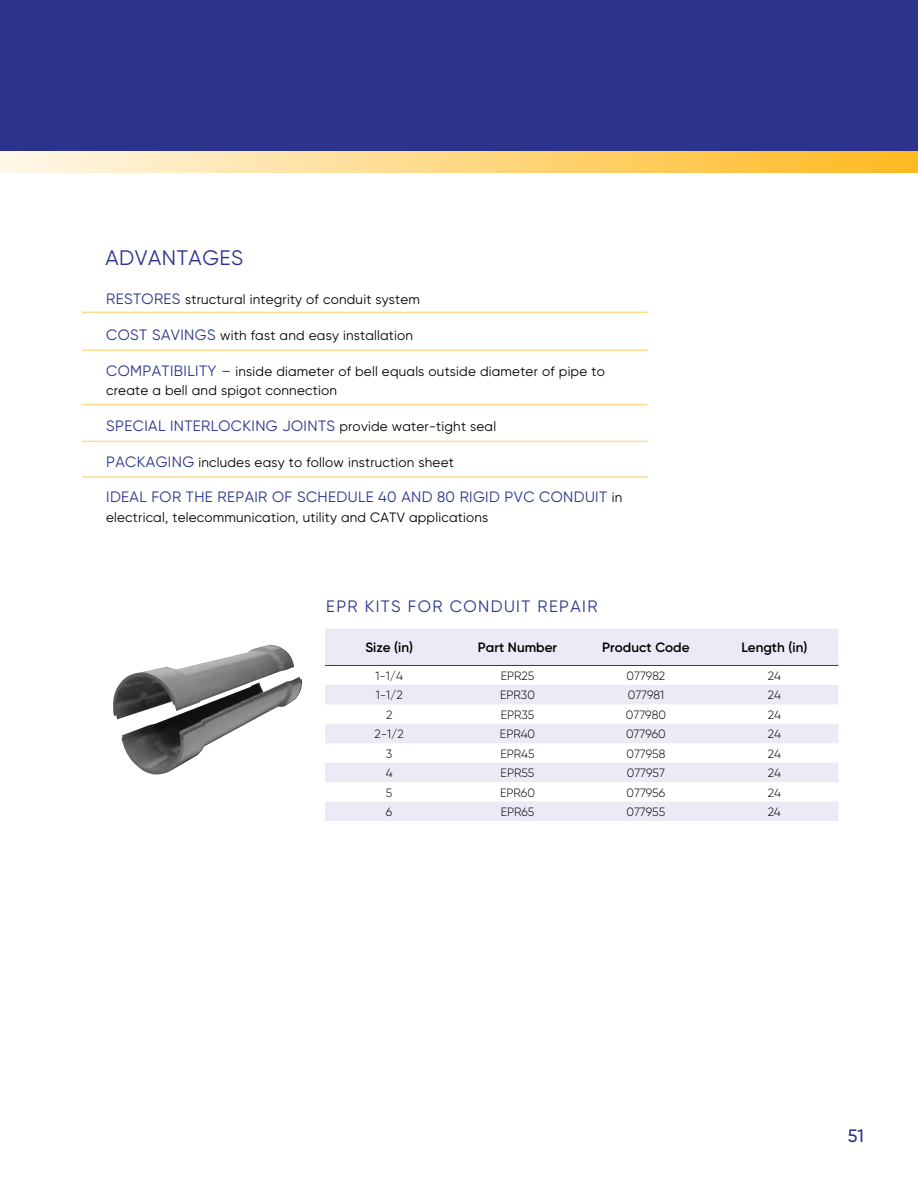
<style>
.page{position:relative;width:918px;height:1188px;background:#fff}
.page>*{position:absolute;margin:0;border:0;box-sizing:border-box;transform-origin:0 0}
.t1{font:21px "Gilroy";letter-spacing:.025em;color:#2b338c}
.t2{font:500 18px "Gilroy";color:#2b338c}
.t3{font:16.5px "Gilroy";letter-spacing:.085em;color:#2b338c}
.t4{font:15px "Gilroy";letter-spacing:.025em;color:#2b338c}
.t5{font:13.5px/19.5px "Gilroy";letter-spacing:.015em;color:#000}
.t6{font:600 13.5px "Gilroy";color:#000}
.t7{font:300 12px "Gilroy";color:#000}
.s1{font-size:15px;color:#2b338c}
.s2{font-size:13.5px;color:#000}
</style>
<div class="page">
<div style="left:0;top:0;width:918px;height:159px;background:#2b338c"></div>
<div style="left:0;top:152px;width:918px;height:21px;background:linear-gradient(to right,#fff8ea,#ffb921)"></div>
<div style="left:325px;top:629px;width:514px;height:36px;background:#eaebf4"></div>
<svg style="left:325px;top:685px;width:514px;height:136px;fill:#eaebf4"></svg>
<hr style="left:325px;top:665px;width:128px;height:1px;background:#2b338c">
<hr style="left:453px;top:665px;width:129px;height:1px;background:#2b338c">
<hr style="left:582px;top:665px;width:128px;height:1px;background:#2b338c">
<hr style="left:710px;top:665px;width:129px;height:1px;background:#2b338c">
<hr style="left:82px;top:441px;width:566px;height:1px;background:#ffdb8d">
<hr style="left:82px;top:349px;width:566px;height:2px;background:#ffdb8d">
<hr style="left:82px;top:404px;width:566px;height:1px;background:#ffdb8d">
<hr style="left:82px;top:312px;width:566px;height:1px;background:#ffdb8d">
<hr style="left:82px;top:476px;width:566px;height:2px;background:#ffdb8d">
<img style="left:113px;top:645px;width:190px;height:130px">
<h1 class="t1" style="left:106px;top:245px;width:139px">ADVANTAGES</h1>
<p class="t5" style="left:106px;top:290px;width:315px"><span class="s1">RESTORES</span> structural integrity of conduit system</p>
<p class="t5" style="left:106px;top:326px;width:308px"><span class="s1">COST SAVINGS</span> with fast and easy installation</p>
<p class="t5" style="left:106px;top:361px;width:500px"><span class="s1">COMPATIBILITY –</span> inside diameter of bell equals outside diameter of pipe to create a bell and spigot connection</p>
<p class="t4" style="left:106px;top:417px;width:391px">SPECIAL INTERLOCKING JOINTS <span class="s2">provide water-tight seal</span></p>
<p class="t5" style="left:106px;top:452px;width:349px"><span class="s1">PACKAGING</span> includes easy to follow instruction sheet</p>
<p class="t4" style="left:106px;top:488px;width:518px">IDEAL FOR THE REPAIR OF SCHEDULE 40 AND 80 RIGID PVC CONDUIT <span class="s2">in</span></p>
<p class="t5" style="left:106px;top:507px;width:384px">electrical, telecommunication, utility and CATV applications</p>
<p class="t3" style="left:326px;top:596px;width:273px">EPR KITS FOR CONDUIT REPAIR</p>
<p class="t6" style="left:365px;top:639px;width:49px">Size (in)</p>
<p class="t6" style="left:478px;top:639px;width:81px">Part Number</p>
<p class="t6" style="left:602px;top:639px;width:89px">Product Code</p>
<p class="t6" style="left:741px;top:639px;width:67px">Length (in)</p>
<p class="t7" style="left:375px;top:669px;width:29px">1-1/4</p>
<p class="t7" style="left:501px;top:669px;width:35px">EPR25</p>
<p class="t7" style="left:627px;top:669px;width:40px">077982</p>
<p class="t7" style="left:768px;top:669px;width:15px">24</p>
<p class="t7" style="left:376px;top:688px;width:29px">1-1/2</p>
<p class="t7" style="left:500px;top:688px;width:36px">EPR30</p>
<p class="t7" style="left:628px;top:688px;width:38px">077981</p>
<p class="t7" style="left:768px;top:688px;width:15px">24</p>
<p class="t7" style="left:386px;top:707px;width:8px">2</p>
<p class="t7" style="left:501px;top:707px;width:35px">EPR35</p>
<p class="t7" style="left:626px;top:707px;width:41px">077980</p>
<p class="t7" style="left:768px;top:707px;width:15px">24</p>
<p class="t7" style="left:375px;top:727px;width:31px">2-1/2</p>
<p class="t7" style="left:500px;top:727px;width:37px">EPR40</p>
<p class="t7" style="left:626px;top:727px;width:41px">077960</p>
<p class="t7" style="left:768px;top:727px;width:15px">24</p>
<p class="t7" style="left:386px;top:746px;width:8px">3</p>
<p class="t7" style="left:500px;top:746px;width:36px">EPR45</p>
<p class="t7" style="left:627px;top:746px;width:40px">077958</p>
<p class="t7" style="left:768px;top:746px;width:15px">24</p>
<p class="t7" style="left:386px;top:766px;width:8px">4</p>
<p class="t7" style="left:501px;top:766px;width:35px">EPR55</p>
<p class="t7" style="left:627px;top:766px;width:40px">077957</p>
<p class="t7" style="left:768px;top:766px;width:15px">24</p>
<p class="t7" style="left:386px;top:785px;width:8px">5</p>
<p class="t7" style="left:500px;top:785px;width:36px">EPR60</p>
<p class="t7" style="left:627px;top:785px;width:40px">077956</p>
<p class="t7" style="left:768px;top:785px;width:15px">24</p>
<p class="t7" style="left:386px;top:805px;width:8px">6</p>
<p class="t7" style="left:501px;top:805px;width:35px">EPR65</p>
<p class="t7" style="left:627px;top:805px;width:40px">077955</p>
<p class="t7" style="left:768px;top:805px;width:15px">24</p>
<h2 class="t2" style="left:848px;top:1125px;width:18px">51</h2>
</div>
